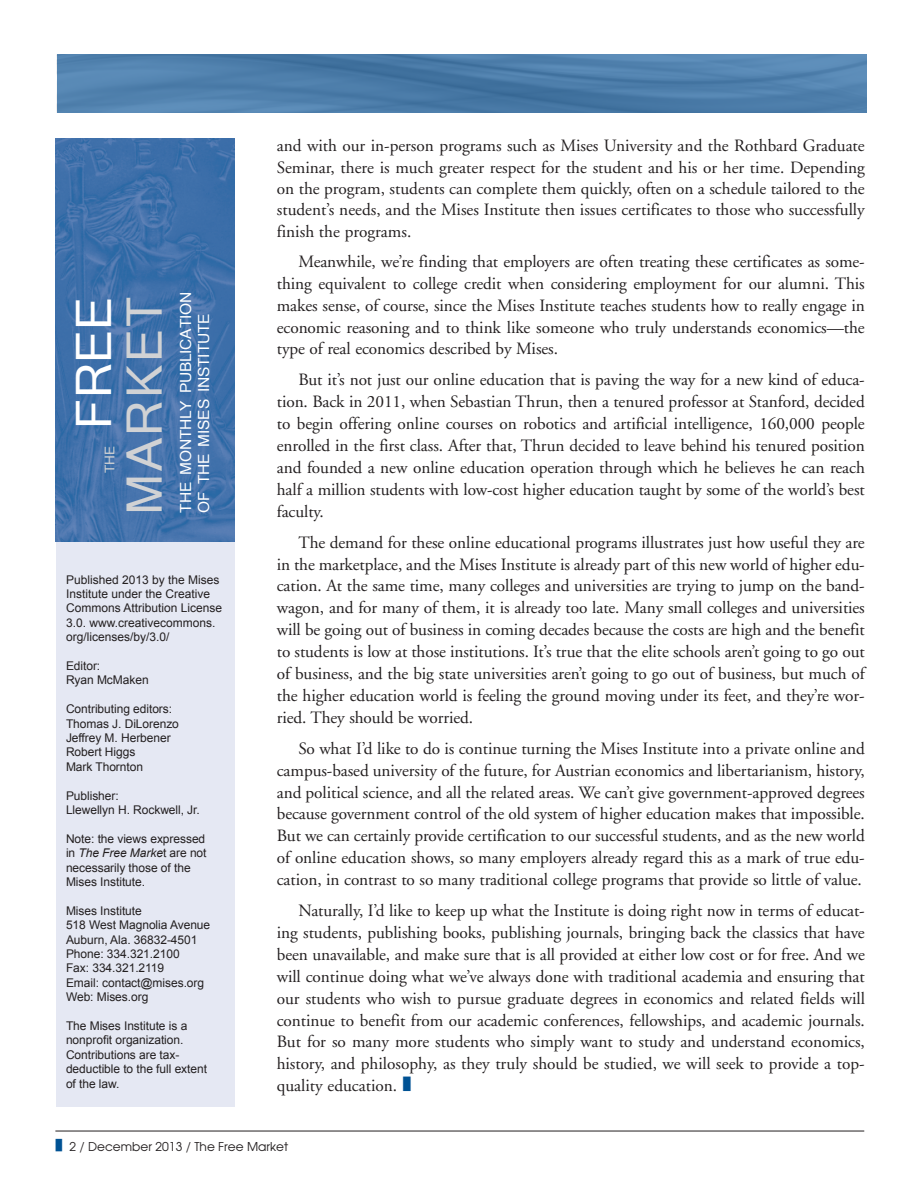
<style>
.page{position:relative;width:918px;height:1188px;background:#fff}
.page>*{position:absolute;margin:0;border:0;box-sizing:border-box;transform-origin:0 0}
.t1{font:47.85px "Mangal";letter-spacing:.05em;color:#d1d2d4}
.t2{font:47.85px "Mangal";color:#fff}
.t3{font:17.25px/21.9px "Adobe Garamond";letter-spacing:-.005em;color:#231f20;text-align:justify}
.t4{font:15px "Mangal";letter-spacing:-.015em;color:#fff}
.t5{font:13.05px "Mangal";color:#d1d2d4}
.t6{font:12.15px "Avalon";color:#231f20}
.t7{font:12px/14.4px "Arial";letter-spacing:-.005em;color:#231f20}
.s1{font-style:italic}
.s2{color:#005294}
</style>
<div class="page">
<div style="left:56px;top:139px;width:178px;height:967px;background:#e5e8f3"></div>
<img style="left:56px;top:139px;width:178px;height:403px">
<img style="left:57px;top:54px;width:809px;height:58px">
<hr style="left:55px;top:1131px;width:809px;height:1px;background:#231f20">
<p class="t2" style="left:67px;top:429px;width:134px;rotate:-90deg">FREE</p>
<p class="t1" style="left:117px;top:515px;width:220px;rotate:-90deg">MARKET</p>
<p class="t5" style="left:102px;top:473px;width:29px;rotate:-90deg">THE</p>
<p class="t4" style="left:177px;top:513px;width:222px;rotate:-90deg">THE MONTHLY PUBLICATION</p>
<p class="t4" style="left:195px;top:513px;width:201px;rotate:-90deg">OF THE MISES INSTITUTE</p>
<p class="t7" style="left:66px;top:572px;width:158px">Published 2013 by the Mises<br>Institute under the Creative<br>Commons Attribution License<br>3.0. www.creativecommons. org/licenses/by/3.0/</p>
<p class="t7" style="left:66px;top:659px;width:36px">Editor:</p>
<p class="t7" style="left:66px;top:673px;width:84px">Ryan McMaken</p>
<p class="t7" style="left:66px;top:702px;width:108px">Contributing editors:</p>
<p class="t7" style="left:66px;top:716px;width:114px">Thomas J. DiLorenzo</p>
<p class="t7" style="left:66px;top:731px;width:106px">Jeffrey M. Herbener</p>
<p class="t7" style="left:66px;top:745px;width:71px">Robert Higgs</p>
<p class="t7" style="left:66px;top:760px;width:79px">Mark Thornton</p>
<p class="t7" style="left:66px;top:788px;width:54px">Publisher:</p>
<p class="t7" style="left:66px;top:803px;width:135px">Llewellyn H. Rockwell, Jr.</p>
<p class="t7" style="left:66px;top:832px;width:141px">Note: the views expressed</p>
<p class="t7" style="left:66px;top:846px;width:142px">in <span class="s1">The Free Marke</span>t are not necessarily those of the</p>
<p class="t7" style="left:66px;top:875px;width:81px">Mises Institute.</p>
<p class="t7" style="left:66px;top:904px;width:77px">Mises Institute</p>
<p class="t7" style="left:66px;top:918px;width:146px">518 West Magnolia Avenue<br>Auburn, Ala. 36832-4501<br>Phone: 334.321.2100<br>Fax: 334.321.2119</p>
<p class="t7" style="left:66px;top:976px;width:140px">Email: contact@mises.org</p>
<p class="t7" style="left:66px;top:990px;width:84px">Web: Mises.org</p>
<p class="t7" style="left:66px;top:1019px;width:143px">The Mises Institute is a nonprofit organization.<br>Contributions are tax&shy;deductible to the full extent</p>
<p class="t7" style="left:66px;top:1076px;width:55px">of the law.</p>
<p class="t3" style="left:277px;top:136px;width:590px;line-height:21.3px">and with our in-person programs such as Mises University and the Rothbard Graduate Seminar, there is much greater respect for the student and his or her time. Depending on the program, students can complete them quickly, often on a schedule tailored to the student’s needs, and the Mises Institute then issues certificates to those who successfully finish the programs.</p>
<p class="t3" style="left:277px;top:251px;width:590px;text-indent:22px">Meanwhile, we’re finding that employers are often treating these certificates as some&shy;thing equivalent to college credit when considering employment for our alumni. This makes sense, of course, since the Mises Institute teaches students how to really engage in economic reasoning and to think like someone who truly understands economics—the type of real economics described by Mises.</p>
<p class="t3" style="left:277px;top:369px;width:590px;text-indent:22px">But it’s not just our online education that is paving the way for a new kind of educa&shy;tion. Back in 2011, when Sebastian Thrun, then a tenured professor at Stanford, decided to begin offering online courses on robotics and artificial intelligence, 160,000 people enrolled in the first class. After that, Thrun decided to leave behind his tenured position and founded a new online education operation through which he believes he can reach half a million students with low-cost higher education taught by some of the world’s best faculty.</p>
<p class="t3" style="left:277px;top:532px;width:590px;text-indent:22px">The demand for these online educational programs illustrates just how useful they are in the marketplace, and the Mises Institute is already part of this new world of higher edu&shy;cation. At the same time, many colleges and universities are trying to jump on the band&shy;wagon, and for many of them, it is already too late. Many small colleges and universities will be going out of business in coming decades because the costs are high and the benefit to students is low at those institutions. It’s true that the elite schools aren’t going to go out of business, and the big state universities aren’t going to go out of business, but much of the higher education world is feeling the ground moving under its feet, and they’re wor&shy;ried. They should be worried.</p>
<p class="t3" style="left:277px;top:738px;width:590px;text-indent:22px">So what I’d like to do is continue turning the Mises Institute into a private online and campus-based university of the future, for Austrian economics and libertarianism, history, and political science, and all the related areas. We can’t give government-approved degrees because government control of the old system of higher education makes that impossible.<br>But we can certainly provide certification to our successful students, and as the new world of online education shows, so many employers already regard this as a mark of true edu&shy;cation, in contrast to so many traditional college programs that provide so little of value.</p>
<p class="t3" style="left:277px;top:900px;width:590px;text-indent:22px">Naturally, I’d like to keep up what the Institute is doing right now in terms of educat&shy;ing students, publishing books, publishing journals, bringing back the classics that have been unavailable, and make sure that is all provided at either low cost or for free. And we will continue doing what we’ve always done with traditional academia and ensuring that our students who wish to pursue graduate degrees in economics and related fields will continue to benefit from our academic conferences, fellowships, and academic journals.<br>But for so many more students who simply want to study and understand economics, history, and philosophy, as they truly should be studied, we will seek to provide a top&shy;quality education. <span class="s2">■</span></p>
<p class="t6" style="left:55px;top:1139px;width:235px"><span class="s2">■</span> 2 / December 2013 / The Free Market</p>
</div>
